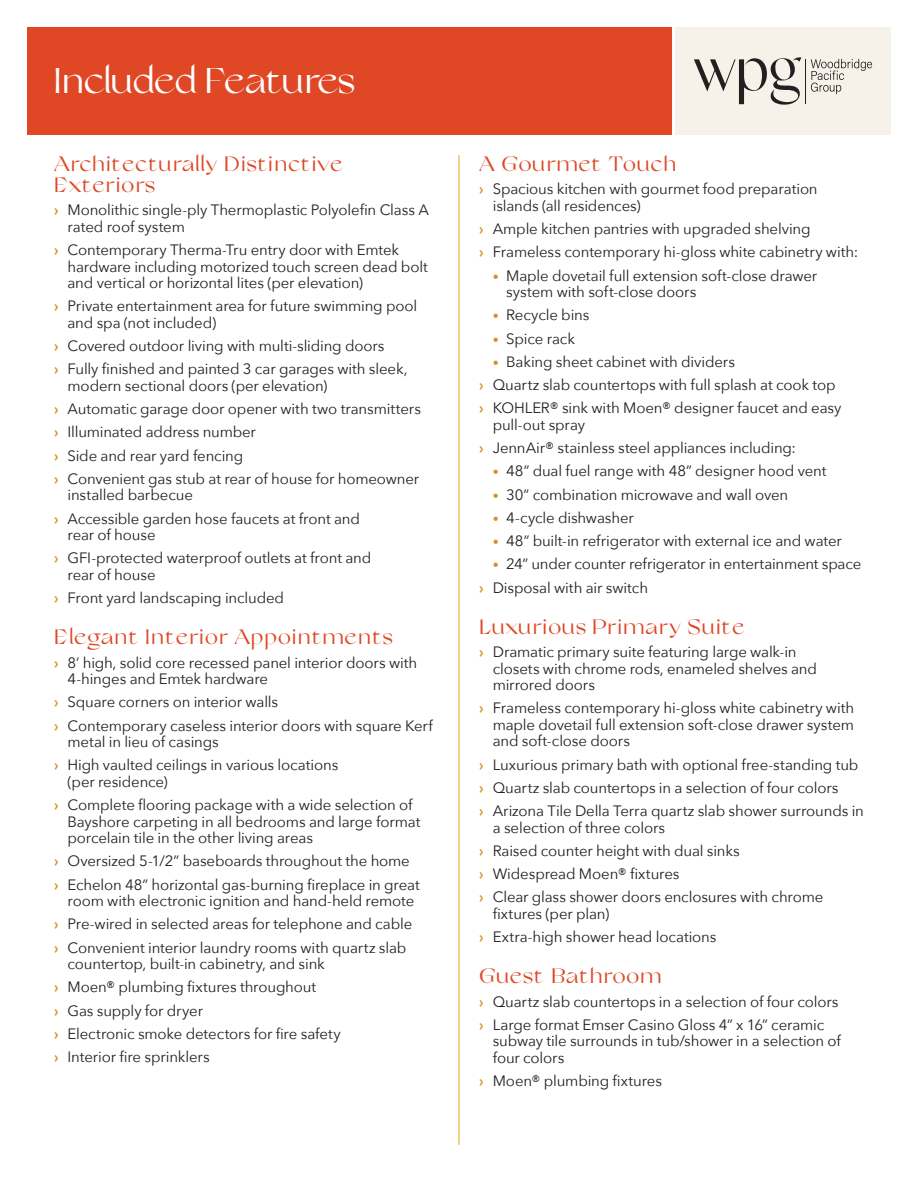
<style>
.page{position:relative;width:918px;height:1188px;background:#fff}
.page>*{position:absolute;margin:0;border:0;box-sizing:border-box;transform-origin:0 0}
.t1{font:36px "Grand Slang";letter-spacing:-.005em;color:#fff}
.t2{font:21px/21px "Grand Slang";letter-spacing:.04em;color:#df4725}
.t3{font:15px/16.5px "Avenir Next";letter-spacing:-.01em;color:#231f20}
.s1{font-weight:600;color:#d39328}
.s2{font-weight:600;font-size:12px;color:#d39328}
</style>
<div class="page">
<div style="left:675px;top:27px;width:216px;height:108px;background:#f7f2e9"></div>
<div style="left:27px;top:27px;width:645px;height:108px;background:#df4725"></div>
<svg style="left:694px;top:57px;width:107px;height:48px"></svg>
<hr style="left:805px;top:59px;width:1px;height:45px;background:#231f20">
<svg style="left:811px;top:59px;width:61px;height:35px"></svg>
<hr style="left:459px;top:155px;width:1px;height:990px;background:#e7a512">
<p class="t1" style="left:54px;top:60px;width:301px">Included Features</p>
<p class="t2" style="left:54px;top:154px;width:290px">Architecturally Distinctive<br>Exteriors</p>
<p class="t3" style="left:68px;top:201px;width:363px;text-indent:-14px"><span class="s1">›</span> Monolithic single-ply Thermoplastic Polyolefin Class A rated roof system</p>
<p class="t3" style="left:68px;top:241px;width:362px;text-indent:-14px"><span class="s1">›</span> Contemporary Therma-Tru entry door with Emtek hardware including motorized touch screen dead bolt and vertical or horizontal lites (per elevation)</p>
<p class="t3" style="left:68px;top:297px;width:351px;text-indent:-14px"><span class="s1">›</span> Private entertainment area for future swimming pool and spa (not included)</p>
<p class="t3" style="left:54px;top:337px;width:332px"><span class="s1">›</span> Covered outdoor living with multi-sliding doors</p>
<p class="t3" style="left:68px;top:360px;width:342px;text-indent:-14px"><span class="s1">›</span> Fully finished and painted 3 car garages with sleek, modern sectional doors (per elevation)</p>
<p class="t3" style="left:54px;top:400px;width:369px"><span class="s1">›</span> Automatic garage door opener with two transmitters</p>
<p class="t3" style="left:54px;top:423px;width:204px"><span class="s1">›</span> Illuminated address number</p>
<p class="t3" style="left:54px;top:446px;width:191px"><span class="s1">›</span> Side and rear yard fencing</p>
<p class="t3" style="left:68px;top:470px;width:353px;text-indent:-14px"><span class="s1">›</span> Convenient gas stub at rear of house for homeowner installed barbecue</p>
<p class="t3" style="left:68px;top:509px;width:294px;text-indent:-14px"><span class="s1">›</span> Accessible garden hose faucets at front and rear of house</p>
<p class="t3" style="left:68px;top:549px;width:305px;text-indent:-14px"><span class="s1">›</span> GFI-protected waterproof outlets at front and rear of house</p>
<p class="t3" style="left:54px;top:589px;width:232px"><span class="s1">›</span> Front yard landscaping included</p>
<p class="t2" style="left:54px;top:627px;width:340px">Elegant Interior Appointments</p>
<p class="t3" style="left:68px;top:653px;width:351px;text-indent:-14px"><span class="s1">›</span> 8’ high, solid core recessed panel interior doors with<br>4-hinges and Emtek hardware</p>
<p class="t3" style="left:54px;top:693px;width:226px"><span class="s1">›</span> Square corners on interior walls</p>
<p class="t3" style="left:68px;top:716px;width:367px;text-indent:-14px"><span class="s1">›</span> Contemporary caseless interior doors with square Kerf metal in lieu of casings</p>
<p class="t3" style="left:68px;top:756px;width:272px;text-indent:-14px"><span class="s1">›</span> High vaulted ceilings in various locations (per residence)</p>
<p class="t3" style="left:68px;top:796px;width:355px;text-indent:-14px"><span class="s1">›</span> Complete flooring package with a wide selection of<br>Bayshore carpeting in all bedrooms and large format porcelain tile in the other living areas</p>
<p class="t3" style="left:54px;top:852px;width:357px"><span class="s1">›</span> Oversized 5-1/2” baseboards throughout the home</p>
<p class="t3" style="left:54px;top:875px;width:367px;text-align:center"><span class="s1">›</span> Echelon 48” horizontal gas-burning fireplace in great room with electronic ignition and hand-held remote</p>
<p class="t3" style="left:54px;top:915px;width:360px"><span class="s1">›</span> Pre-wired in selected areas for telephone and cable</p>
<p class="t3" style="left:68px;top:938px;width:340px;text-indent:-14px"><span class="s1">›</span> Convenient interior laundry rooms with quartz slab countertop, built-in cabinetry, and sink</p>
<p class="t3" style="left:54px;top:978px;width:264px"><span class="s1">›</span> Moen® plumbing fixtures throughout</p>
<p class="t3" style="left:54px;top:1001px;width:151px"><span class="s1">›</span> Gas supply for dryer</p>
<p class="t3" style="left:54px;top:1025px;width:288px"><span class="s1">›</span> Electronic smoke detectors for fire safety</p>
<p class="t3" style="left:54px;top:1048px;width:157px"><span class="s1">›</span> Interior fire sprinklers</p>
<p class="t2" style="left:479px;top:154px;width:198px">A Gourmet Touch</p>
<p class="t3" style="left:493px;top:180px;width:326px;text-indent:-14px"><span class="s1">›</span> Spacious kitchen with gourmet food preparation islands (all residences)</p>
<p class="t3" style="left:479px;top:220px;width:333px"><span class="s1">›</span> Ample kitchen pantries with upgraded shelving</p>
<p class="t3" style="left:479px;top:243px;width:380px"><span class="s1">›</span> Frameless contemporary hi-gloss white cabinetry with:</p>
<p class="t3" style="left:506px;top:266px;width:312px;text-indent:-14px"><span class="s2">•</span> Maple dovetail full extension soft-close drawer system with soft-close doors</p>
<p class="t3" style="left:493px;top:306px;width:98px"><span class="s2">•</span> Recycle bins</p>
<p class="t3" style="left:493px;top:329px;width:84px"><span class="s2">•</span> Spice rack</p>
<p class="t3" style="left:493px;top:353px;width:244px"><span class="s2">•</span> Baking sheet cabinet with dividers</p>
<p class="t3" style="left:479px;top:376px;width:358px"><span class="s1">›</span> Quartz slab countertops with full splash at cook top</p>
<p class="t3" style="left:493px;top:399px;width:350px;text-indent:-14px"><span class="s1">›</span> KOHLER® sink with Moen® designer faucet and easy pull-out spray</p>
<p class="t3" style="left:479px;top:439px;width:318px"><span class="s1">›</span> JennAir® stainless steel appliances including:</p>
<p class="t3" style="left:493px;top:462px;width:335px"><span class="s2">•</span> 48” dual fuel range with 48” designer hood vent</p>
<p class="t3" style="left:493px;top:485px;width:297px"><span class="s2">•</span> 30” combination microwave and wall oven</p>
<p class="t3" style="left:493px;top:509px;width:143px"><span class="s2">•</span> 4-cycle dishwasher</p>
<p class="t3" style="left:493px;top:532px;width:351px"><span class="s2">•</span> 48” built-in refrigerator with external ice and water</p>
<p class="t3" style="left:493px;top:555px;width:370px"><span class="s2">•</span> 24” under counter refrigerator in entertainment space</p>
<p class="t3" style="left:479px;top:578px;width:170px"><span class="s1">›</span> Disposal with air switch</p>
<p class="t2" style="left:479px;top:617px;width:267px">Luxurious Primary Suite</p>
<p class="t3" style="left:493px;top:643px;width:326px;text-indent:-14px"><span class="s1">›</span> Dramatic primary suite featuring large walk-in closets with chrome rods, enameled shelves and mirrored doors</p>
<p class="t3" style="left:493px;top:699px;width:363px;text-align:justify;text-indent:-14px"><span class="s1">›</span> Frameless contemporary hi-gloss white cabinetry with maple dovetail full extension soft-close drawer system and soft-close doors</p>
<p class="t3" style="left:479px;top:755px;width:381px"><span class="s1">›</span> Luxurious primary bath with optional free-standing tub</p>
<p class="t3" style="left:479px;top:779px;width:361px"><span class="s1">›</span> Quartz slab countertops in a selection of four colors</p>
<p class="t3" style="left:493px;top:802px;width:373px;text-indent:-14px"><span class="s1">›</span> Arizona Tile Della Terra quartz slab shower surrounds in a selection of three colors</p>
<p class="t3" style="left:479px;top:842px;width:262px"><span class="s1">›</span> Raised counter height with dual sinks</p>
<p class="t3" style="left:479px;top:865px;width:202px"><span class="s1">›</span> Widespread Moen® fixtures</p>
<p class="t3" style="left:493px;top:888px;width:332px;text-indent:-14px"><span class="s1">›</span> Clear glass shower doors enclosures with chrome fixtures (per plan)</p>
<p class="t3" style="left:479px;top:928px;width:239px"><span class="s1">›</span> Extra-high shower head locations</p>
<p class="t2" style="left:479px;top:966px;width:184px">Guest Bathroom</p>
<p class="t3" style="left:479px;top:992px;width:361px"><span class="s1">›</span> Quartz slab countertops in a selection of four colors</p>
<p class="t3" style="left:493px;top:1016px;width:350px;text-indent:-14px"><span class="s1">›</span> Large format Emser Casino Gloss 4” x 16” ceramic subway tile surrounds in tub/shower in a selection of four colors</p>
<p class="t3" style="left:479px;top:1072px;width:184px"><span class="s1">›</span> Moen® plumbing fixtures</p>
</div>
